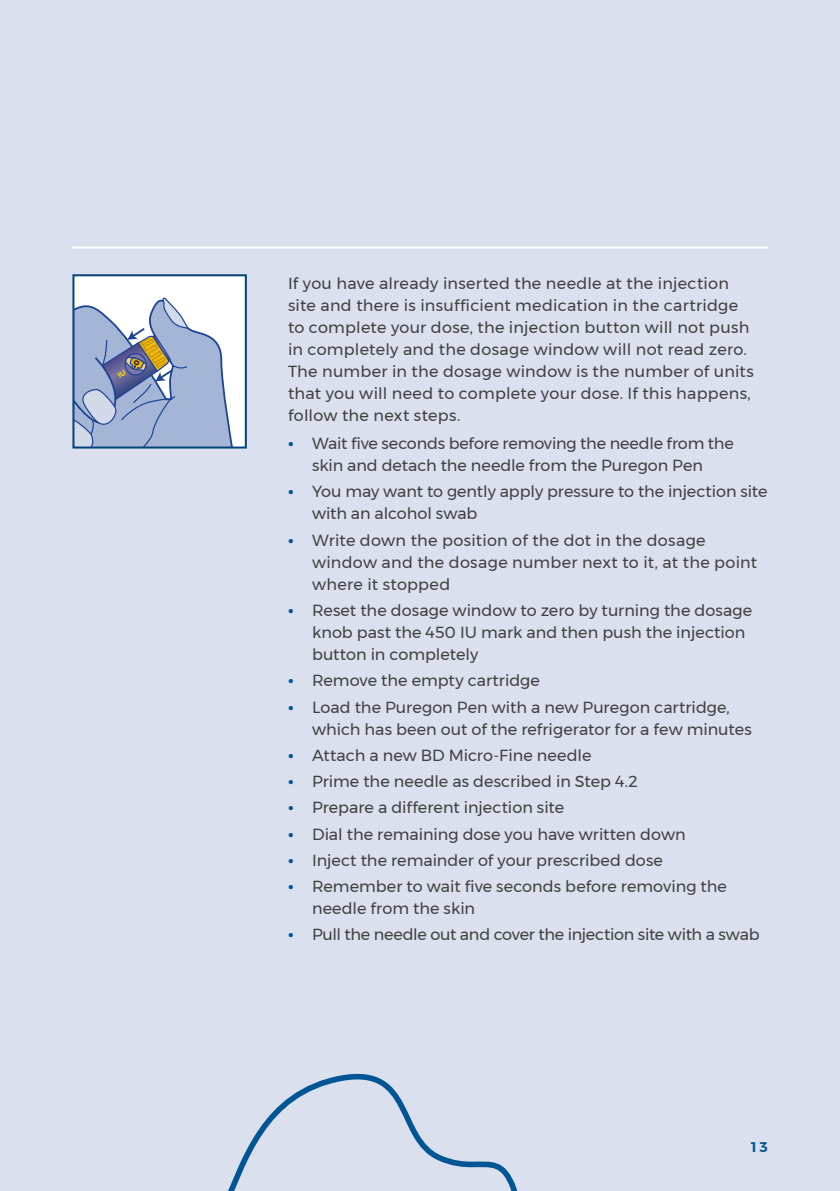
<style>
.page{position:relative;width:840px;height:1191px;background:#fff}
.page>*{position:absolute;margin:0;border:0;box-sizing:border-box;transform-origin:0 0}
.t1{font:16px/22px "Montserrat";letter-spacing:.005em;color:#414042}
.t2{font:16px "Montserrat";letter-spacing:-.02em;color:#414042}
.t3{font:600 14px "Montserrat";color:#005695}
.s1{font-weight:600;font-size:18px;color:#005695}
</style>
<div class="page">
<div style="left:0;top:0;width:839px;height:1191px;background:#dae0ee"></div>
<div style="left:73px;top:276px;width:173px;height:171px;background:#fff"></div>
<div style="left:72px;top:274px;width:175px;height:174px;border:2px solid #00427a"></div>
<hr style="left:72px;top:246px;width:695px;height:2px;background:#fff">
<svg style="left:228px;top:1073px;width:290px;height:118px"></svg>
<svg style="left:73px;top:296px;width:161px;height:151px"></svg>
<p class="t1" style="left:288px;top:272px;width:467px">If you have already inserted the needle at the injection site and there is insufficient medication in the cartridge to complete your dose, the injection button will not push in completely and the dosage window will not read zero.<br>The number in the dosage window is the number of units that you will need to complete your dose. If this happens, follow the next steps.</p>
<p class="t1" style="left:288px;top:432px;width:447px;text-align:center"><span class="s1">•</span> Wait five seconds before removing the needle from the skin and detach the needle from the Puregon Pen</p>
<p class="t1" style="left:312px;top:480px;width:456px;text-indent:-24px"><span class="s1">•</span> You may want to gently apply pressure to the injection site with an alcohol swab</p>
<p class="t1" style="left:312px;top:529px;width:446px;text-indent:-24px"><span class="s1">•</span> Write down the position of the dot in the dosage window and the dosage number next to it, at the point where it stopped</p>
<p class="t1" style="left:312px;top:599px;width:441px;text-indent:-24px"><span class="s1">•</span> Reset the dosage window to zero by turning the dosage knob past the 450 IU mark and then push the injection button in completely</p>
<p class="t1" style="left:288px;top:669px;width:253px"><span class="s1">•</span> Remove the empty cartridge</p>
<p class="t1" style="left:312px;top:695px;width:441px;text-indent:-24px"><span class="s1">•</span> Load the Puregon Pen with a new Puregon cartridge, which has been out of the refrigerator for a few minutes</p>
<p class="t1" style="left:288px;top:744px;width:305px"><span class="s1">•</span> Attach a new BD Micro-Fine needle</p>
<p class="t1" style="left:288px;top:770px;width:351px"><span class="s1">•</span> Prime the needle as described in Step 4.2</p>
<p class="t1" style="left:288px;top:796px;width:277px"><span class="s1">•</span> Prepare a different injection site</p>
<p class="t1" style="left:288px;top:822px;width:399px"><span class="s1">•</span> Dial the remaining dose you have written down</p>
<p class="t1" style="left:288px;top:849px;width:376px"><span class="s1">•</span> Inject the remainder of your prescribed dose</p>
<p class="t1" style="left:312px;top:875px;width:416px;text-indent:-24px"><span class="s1">•</span> Remember to wait five seconds before removing the needle from the skin</p>
<p class="t2" style="left:288px;top:922px;width:473px"><span class="s1">•</span> Pull the needle out and cover the injection site with a swab</p>
<p class="t3" style="left:750px;top:1136px;width:18px">13</p>
</div>
